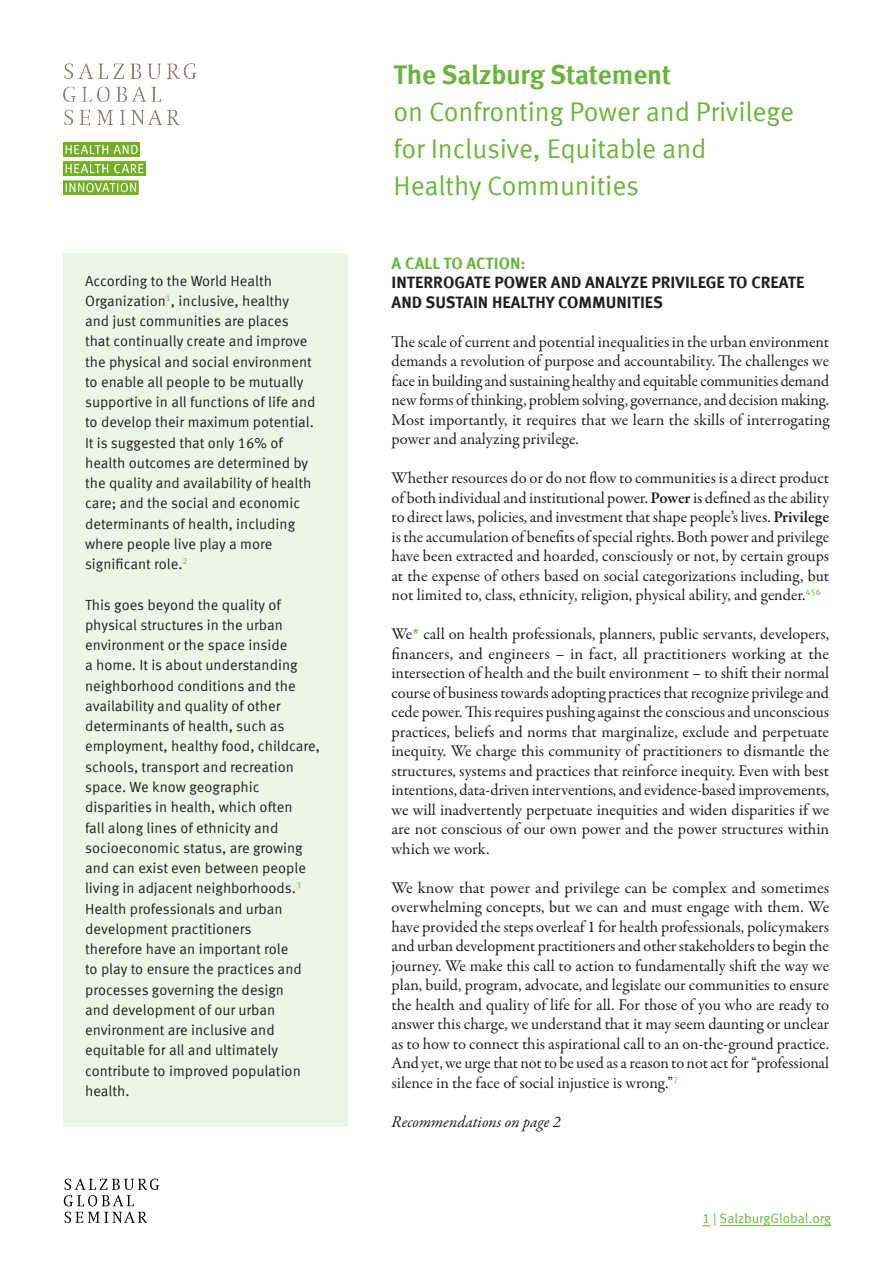
<style>
.page{position:relative;width:893px;height:1263px;background:#fff}
.page>*{position:absolute;margin:0;border:0;box-sizing:border-box;transform-origin:0 0}
.t1{font:27px/36.8px "Meta Offc Norm";letter-spacing:-.005em;color:#6cb43f}
.t2{font:700 27px "Meta Offc";letter-spacing:-.005em;color:#6cb43f}
.copy_serif{font:16.5px/19.5px "Garamond Premr Pro";color:#231f20;text-align:justify}
.copy_serif-2{font:700 16.5px "Meta Offc";color:#231f20}
.copy_serif-3{font:italic 16.5px "Garamond Premr Pro";color:#231f20}
.copy_serif-4{font:700 16.5px "Meta Offc";color:#6cb43f}
.sidebar_meta{font:14.7px/20.2px "Meta Offc Norm";color:#231f20}
.t3{font:13.5px "Meta Offc Norm";color:#6cb43f}
.s1{font-weight:600}
.s2{font-family:"Meta Correspondence Pro";font-size:15px;color:#6cb43f}
</style>
<div class="page">
<div style="left:64px;top:253px;width:284px;height:874px;background:#edf5e6"></div>
<hr style="left:720px;top:1225px;width:111px;height:1px;background:#6cb43f">
<svg style="left:64px;top:1178px;width:95px;height:45px"></svg>
<img style="left:64px;top:64px;width:133px;height:131px">
<p class="sidebar_meta" style="left:85px;top:271px;width:232px">According to the World Health Organization<sup>1</sup>, inclusive, healthy and just communities are places that continually create and improve the physical and social environment to enable all people to be mutually supportive in all functions of life and to develop their maximum potential.<br>It is suggested that only 16% of health outcomes are determined by the quality and availability of health care; and the social and economic determinants of health, including where people live play a more significant role.<sup>2</sup></p>
<p class="sidebar_meta" style="left:85px;top:595px;width:237px">This goes beyond the quality of physical structures in the urban environment or the space inside<br>a home. It is about understanding neighborhood conditions and the availability and quality of other determinants of health, such as employment, healthy food, childcare, schools, transport and recreation space. We know geographic disparities in health, which often<br>fall along lines of ethnicity and socioeconomic status, are growing and can exist even between people living in adjacent neighborhoods.<sup>3<br></sup>Health professionals and urban development practitioners<br>therefore have an important role<br>to play to ensure the practices and processes governing the design<br>and development of our urban environment are inclusive and equitable for all and ultimately contribute to improved population health.</p>
<p class="t2" style="left:393px;top:59px;width:279px">The Salzburg Statement</p>
<p class="t1" style="left:393px;top:94px;width:402px">on Confronting Power and Privilege for Inclusive, Equitable and<br>Healthy Communities</p>
<p class="copy_serif-4" style="left:392px;top:253px;width:136px">A CALL TO ACTION:</p>
<p class="copy_serif-2" style="left:392px;top:272px;width:414px">INTERROGATE POWER AND ANALYZE PRIVILEGE TO CREATE</p>
<p class="copy_serif-2" style="left:392px;top:292px;width:273px">AND SUSTAIN HEALTHY COMMUNITIES</p>
<p class="copy_serif" style="left:392px;top:332px;width:439px">The scale of current and potential inequalities in the urban environment demands a revolution of purpose and accountability. The challenges we face in building and sustaining healthy and equitable communities demand new forms of thinking, problem solving, governance, and decision making.<br>Most importantly, it requires that we learn the skills of interrogating power and analyzing privilege.</p>
<p class="copy_serif" style="left:392px;top:468px;width:439px">Whether resources do or do not flow to communities is a direct product of both individual and institutional power. <span class="s1">Power</span> is defined as the ability to direct laws, policies, and investment that shape people’s lives. <span class="s1">Privilege </span>is the accumulation of benefits of special rights. Both power and privilege have been extracted and hoarded, consciously or not, by certain groups at the expense of others based on social categorizations including, but not limited to, class, ethnicity, religion, physical ability, and gender.<sup>456</sup></p>
<p class="copy_serif" style="left:392px;top:624px;width:439px">We<span class="s2">*</span> call on health professionals, planners, public servants, developers, financers, and engineers – in fact, all practitioners working at the intersection of health and the built environment – to shift their normal course of business towards adopting practices that recognize privilege and cede power. This requires pushing against the conscious and unconscious practices, beliefs and norms that marginalize, exclude and perpetuate inequity. We charge this community of practitioners to dismantle the structures, systems and practices that reinforce inequity. Even with best intentions, data-driven interventions, and evidence-based improvements, we will inadvertently perpetuate inequities and widen disparities if we are not conscious of our own power and the power structures within which we work.</p>
<p class="copy_serif" style="left:392px;top:878px;width:439px">We know that power and privilege can be complex and sometimes overwhelming concepts, but we can and must engage with them. We have provided the steps overleaf 1 for health professionals, policymakers and urban development practitioners and other stakeholders to begin the journey. We make this call to action to fundamentally shift the way we plan, build, program, advocate, and legislate our communities to ensure the health and quality of life for all. For those of you who are ready to answer this charge, we understand that it may seem daunting or unclear as to how to connect this aspirational call to an on-the-ground practice.<br>And yet, we urge that not to be used as a reason to not act for “professional silence in the face of social injustice is wrong.”<sup>7</sup></p>
<p class="copy_serif-3" style="left:392px;top:1111px;width:171px">Recommendations on page 2</p>
<p class="t3" style="left:702px;top:1210px;width:130px">1 | SalzburgGlobal.org</p>
</div>
